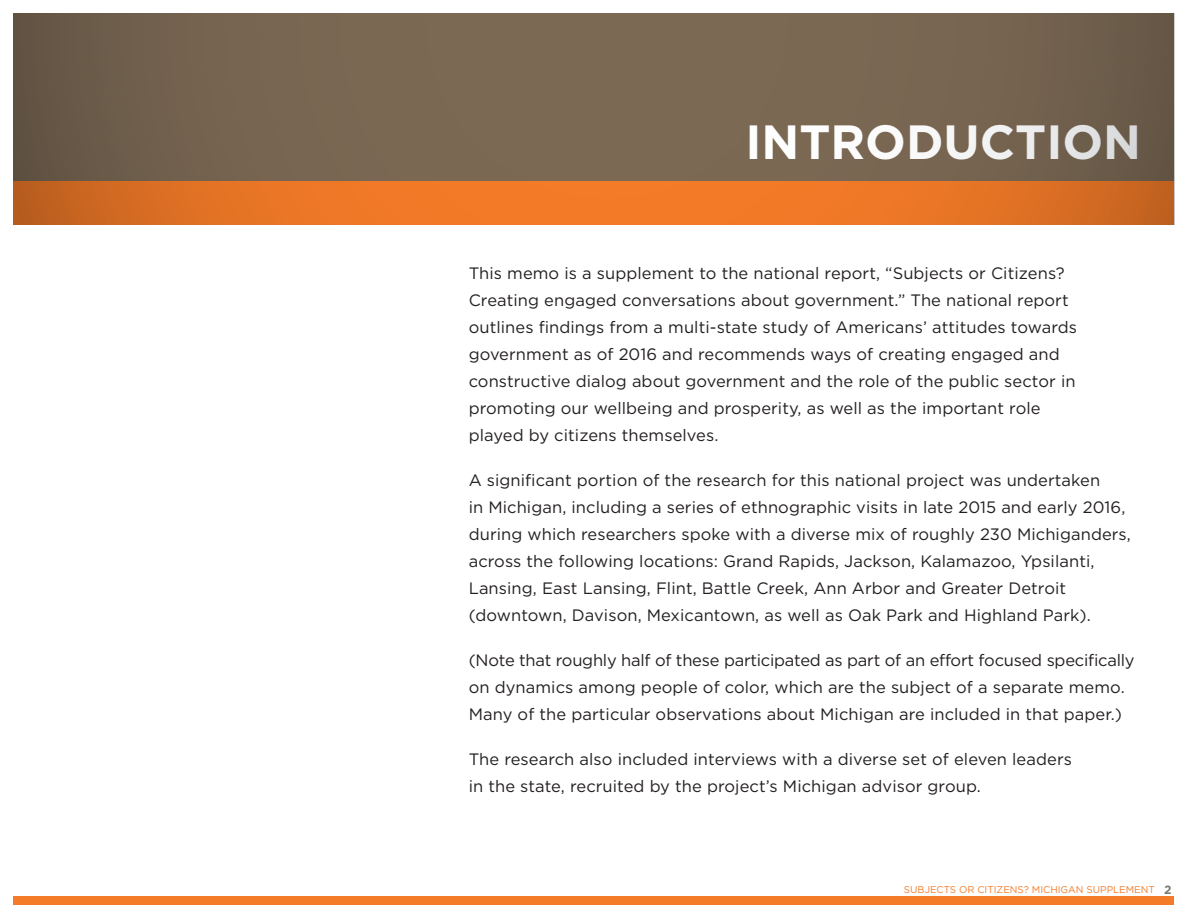
<style>
.page{position:relative;width:1188px;height:918px;background:#fff}
.page>*{position:absolute;margin:0;border:0;box-sizing:border-box;transform-origin:0 0}
.t1{font:700 48px "Gotham";color:#fff}
.Intro{font:16.5px/27px "Gotham";letter-spacing:.005em;color:#231f20}
.t2{font:700 12px "Gotham";color:#7c7c71}
.t3{font:9.75px "Gotham";color:#f47b28}
</style>
<div class="page">
<div style="left:14px;top:896px;width:1160px;height:8px;background:#f47b28"></div>
<svg style="left:14px;top:14px;width:1160px;height:211px;background:#8d6747"></svg>
<p class="t1" style="left:745px;top:114px;width:397px">INTRODUCTION</p>
<p class="Intro" style="left:469px;top:259px;width:610px">This memo is a supplement to the national report, “Subjects or Citizens?<br>Creating engaged conversations about government.” The national report outlines findings from a multi-state study of Americans’ attitudes towards government as of 2016 and recommends ways of creating engaged and constructive dialog about government and the role of the public sector in promoting our wellbeing and prosperity, as well as the important role played by citizens themselves.</p>
<p class="Intro" style="left:469px;top:466px;width:664px">A significant portion of the research for this national project was undertaken<br>in Michigan, including a series of ethnographic visits in late 2015 and early 2016, during which researchers spoke with a diverse mix of roughly 230 Michiganders, across the following locations: Grand Rapids, Jackson, Kalamazoo, Ypsilanti, Lansing, East Lansing, Flint, Battle Creek, Ann Arbor and Greater Detroit (downtown, Davison, Mexicantown, as well as Oak Park and Highland Park).</p>
<p class="Intro" style="left:469px;top:646px;width:667px">(Note that roughly half of these participated as part of an effort focused specifically on dynamics among people of color, which are the subject of a separate memo.<br>Many of the particular observations about Michigan are included in that paper.)</p>
<p class="Intro" style="left:469px;top:745px;width:605px">The research also included interviews with a diverse set of eleven leaders in the state, recruited by the project’s Michigan advisor group.</p>
<p class="t3" style="left:904px;top:884px;width:252px">SUBJECTS OR CITIZENS? MICHIGAN SUPPLEMENT</p>
<p class="t2" style="left:1164px;top:883px;width:9px">2</p>
</div>
